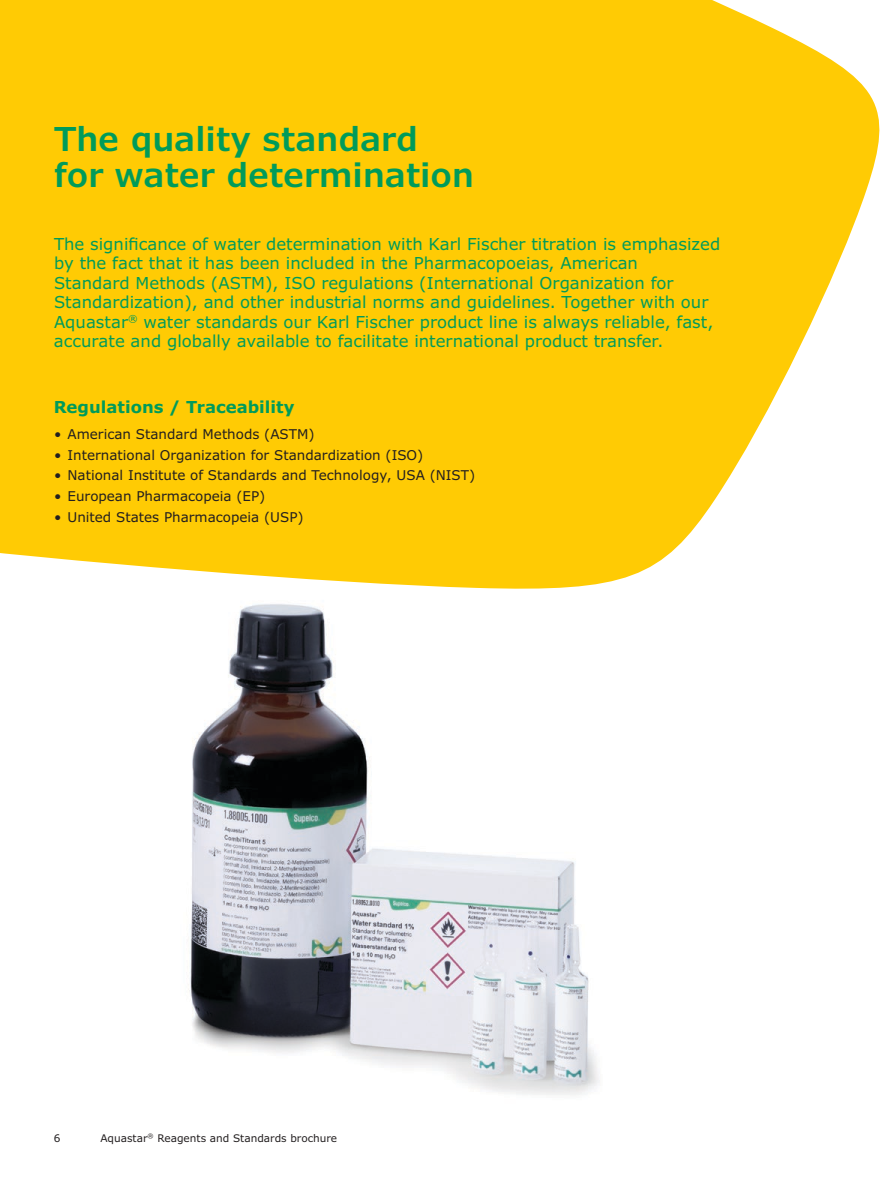
<style>
.page{position:relative;width:891px;height:1188px;background:#fff}
.page>*{position:absolute;margin:0;border:0;box-sizing:border-box;transform-origin:0 0}
.t1{font:600 33px/36px "Verdana Pro";color:#009b5a}
.t2{font:16.5px/19.5px "Verdana Pro";color:#009b5a}
.t3{font:700 16.5px "Verdana Pro";color:#009b5a}
.t4{font:13.5px "Verdana Pro";color:#231f20}
.t5{font:10.5px "Verdana Pro";color:#231f20}
</style>
<div class="page">
<img style="left:188px;top:604px;width:412px;height:491px">
<svg style="left:0;top:0;width:880px;height:589px;background:#ffd020"></svg>
<h1 class="t1" style="left:54px;top:121px;width:422px">The quality standard for water determination</h1>
<p class="t2" style="left:54px;top:234px;width:668px">The significance of water determination with Karl Fischer titration is emphasized by the fact that it has been included in the Pharmacopoeias, American<br>Standard Methods (ASTM), ISO regulations (International Organization for Standardization), and other industrial norms and guidelines. Together with our Aquastar<sup>®</sup> water standards our Karl Fischer product line is always reliable, fast, accurate and globally available to facilitate international product transfer.</p>
<p class="t3" style="left:54px;top:397px;width:242px">Regulations / Traceability</p>
<p class="t4" style="left:54px;top:425px;width:262px">• American Standard Methods (ASTM)</p>
<p class="t4" style="left:54px;top:446px;width:371px">• International Organization for Standardization (ISO)</p>
<p class="t4" style="left:54px;top:467px;width:423px">• National Institute of Standards and Technology, USA (NIST)</p>
<p class="t4" style="left:54px;top:488px;width:213px">• European Pharmacopeia (EP)</p>
<p class="t4" style="left:54px;top:508px;width:251px">• United States Pharmacopeia (USP)</p>
<p class="t5" style="left:54px;top:1131px;width:8px">6</p>
<p class="t5" style="left:100px;top:1131px;width:238px">Aquastar<sup>®</sup> Reagents and Standards brochure</p>
</div>
